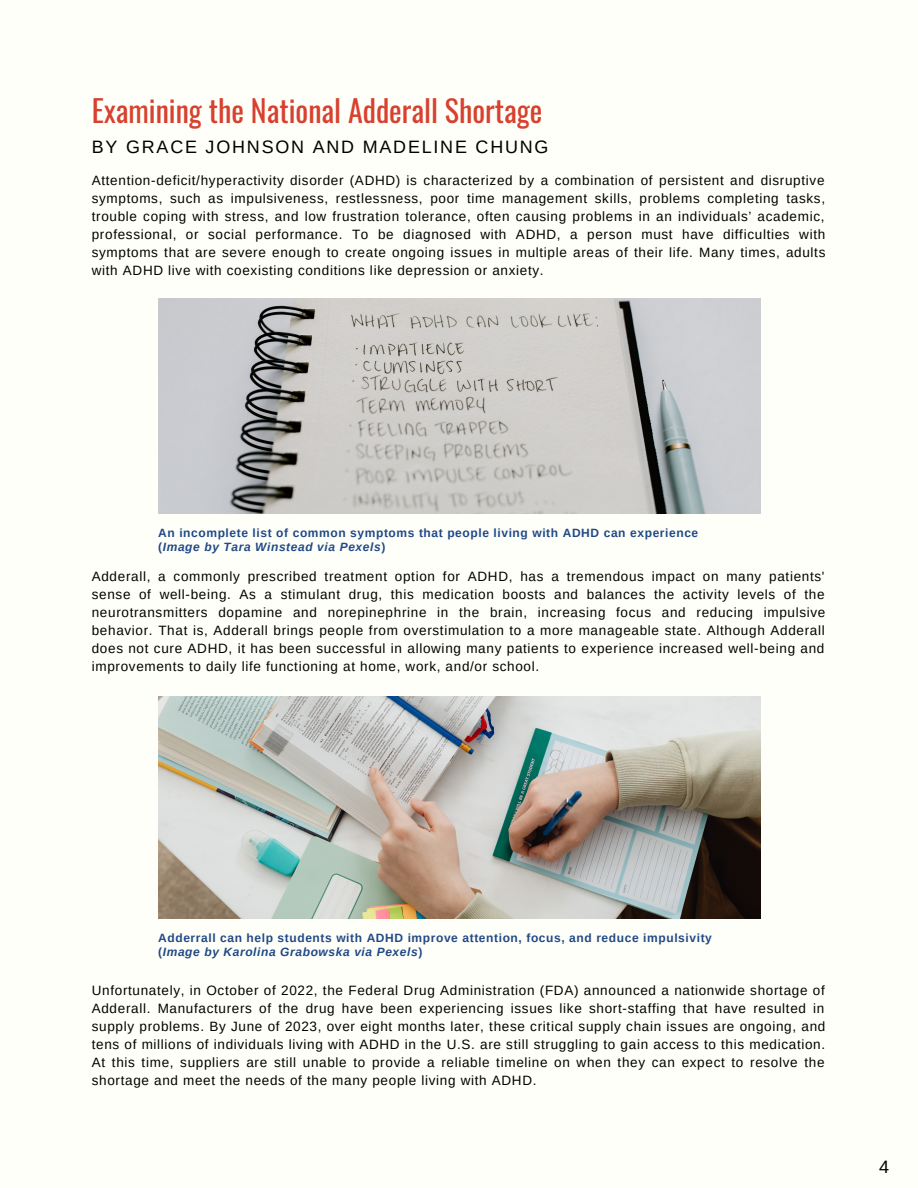
<style>
.page{position:relative;width:918px;height:1188px;background:#fffff9}
.page>*{position:absolute;margin:0;border:0;box-sizing:border-box;transform-origin:0 0}
.t1{font:30px "Oswald";color:#d8402f}
.t2{font:18px "Arimo";letter-spacing:.1em;color:#000}
.t3{font:13.5px/18px "Arimo";letter-spacing:.05em;color:#000;text-align:justify}
.t4{font:700 12px "Arimo";letter-spacing:.05em;color:#204986}
.t5{font:italic 700 12px "Arimo";letter-spacing:.05em;color:#204986}
.s1{font-style:normal}
</style>
<div class="page">
<img style="left:158px;top:299px;width:602px;height:215px">
<img style="left:158px;top:697px;width:602px;height:222px">
<p class="t1" style="left:92px;top:88px;width:452px">Examining the National Adderall Shortage</p>
<p class="t2" style="left:92px;top:137px;width:458px">BY GRACE JOHNSON AND MADELINE CHUNG</p>
<p class="t3" style="left:92px;top:172px;width:735px">Attention-deficit/hyperactivity disorder (ADHD) is characterized by a combination of persistent and disruptive symptoms, such as impulsiveness, restlessness, poor time management skills, problems completing tasks, trouble coping with stress, and low frustration tolerance, often causing problems in an individuals’ academic, professional, or social performance. To be diagnosed with ADHD, a person must have difficulties with symptoms that are severe enough to create ongoing issues in multiple areas of their life. Many times, adults with ADHD live with coexisting conditions like depression or anxiety.</p>
<p class="t4" style="left:158px;top:526px;width:542px">An incomplete list of common symptoms that people living with ADHD can experience</p>
<p class="t5" style="left:158px;top:540px;width:229px"><span class="s1">(</span>Image by Tara Winstead via Pexels<span class="s1">)</span></p>
<p class="t3" style="left:92px;top:568px;width:735px">Adderall, a commonly prescribed treatment option for ADHD, has a tremendous impact on many patients' sense of well-being. As a stimulant drug, this medication boosts and balances the activity levels of the neurotransmitters dopamine and norepinephrine in the brain, increasing focus and reducing impulsive behavior. That is, Adderall brings people from overstimulation to a more manageable state. Although Adderall does not cure ADHD, it has been successful in allowing many patients to experience increased well-being and improvements to daily life functioning at home, work, and/or school.</p>
<p class="t4" style="left:158px;top:931px;width:555px">Adderrall can help students with ADHD improve attention, focus, and reduce impulsivity</p>
<p class="t5" style="left:158px;top:945px;width:266px"><span class="s1">(</span>Image by Karolina Grabowska via Pexels<span class="s1">)</span></p>
<p class="t3" style="left:92px;top:982px;width:735px">Unfortunately, in October of 2022, the Federal Drug Administration (FDA) announced a nationwide shortage of Adderall. Manufacturers of the drug have been experiencing issues like short-staffing that have resulted in supply problems. By June of 2023, over eight months later, these critical supply chain issues are ongoing, and tens of millions of individuals living with ADHD in the U.S. are still struggling to gain access to this medication.<br>At this time, suppliers are still unable to provide a reliable timeline on when they can expect to resolve the shortage and meet the needs of the many people living with ADHD.</p>
<p class="t2" style="left:879px;top:1157px;width:12px">4</p>
</div>
